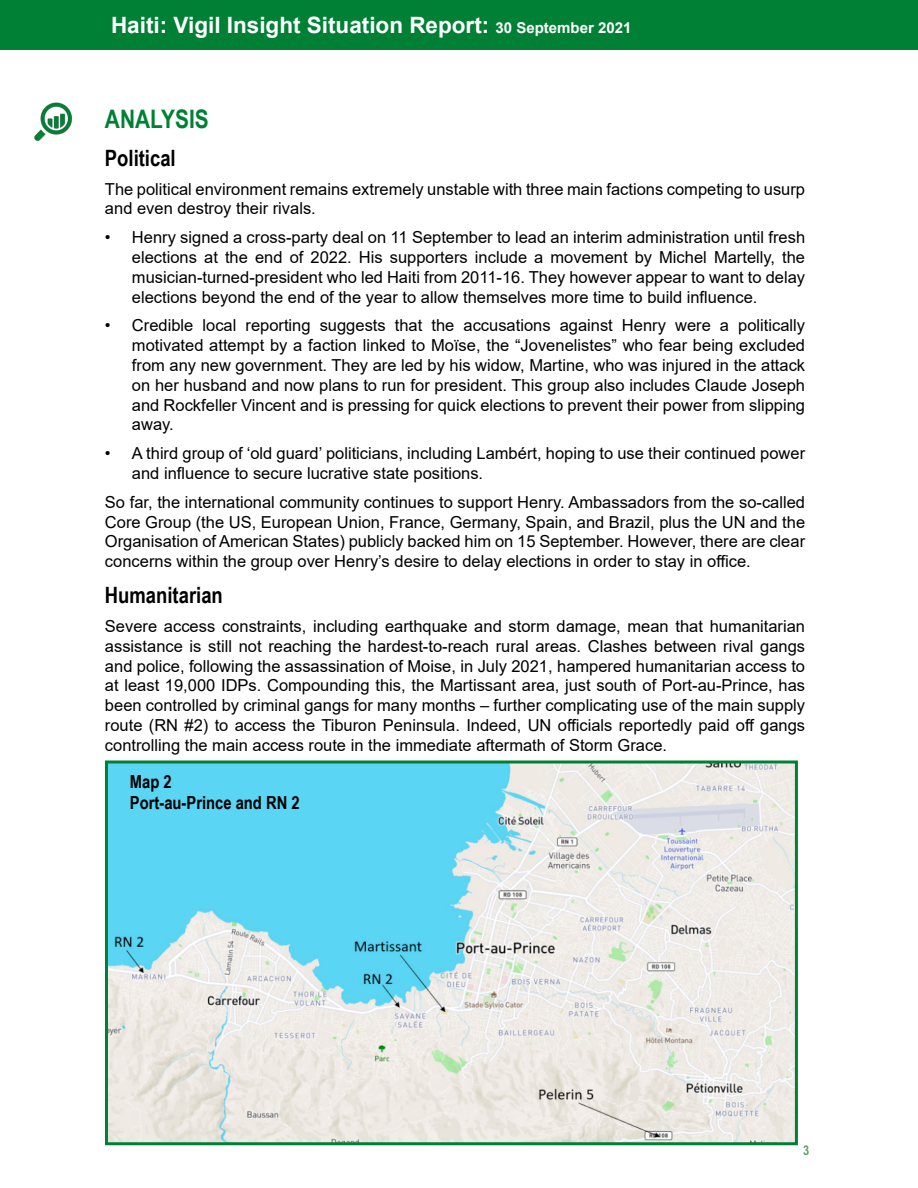
<style>
.page{position:relative;width:918px;height:1188px;background:#fff}
.page>*{position:absolute;margin:0;border:0;box-sizing:border-box;transform-origin:0 0}
.t1{font:700 25.5px "Arial Narrow";color:#008034}
.t2{font:700 22.5px "Arial";color:#fff}
.t3{font:700 22.5px "Arial Narrow";color:#000}
.t4{font:700 18px/21.6px "Arial Narrow";color:#000}
.t5{font:16.5px/19.8px "Arial";color:#000;text-align:justify}
.t6{font:700 13.5px "Arial Narrow";color:#58a06a}
.s1{font-size:15px}
</style>
<div class="page">
<div style="left:0;top:0;width:918px;height:50px;background:#008034"></div>
<img style="left:34px;top:102px;width:38px;height:39px">
<img style="left:109px;top:764px;width:685px;height:377px">
<div style="left:105px;top:760px;width:693px;height:385px;border:3px solid #008034"></div>
<h2 class="t2" style="left:111px;top:9px;width:522px">Haiti: Vigil Insight Situation Report: <span class="s1">30 September 2021</span></h2>
<h1 class="t1" style="left:105px;top:100px;width:105px">ANALYSIS</h1>
<h2 class="t3" style="left:105px;top:141px;width:72px">Political</h2>
<p class="t5" style="left:105px;top:179px;width:702px">The political environment remains extremely unstable with three main factions competing to usurp and even destroy their rivals.</p>
<p class="t5" style="left:132px;top:227px;width:675px;text-indent:-27px">• Henry signed a cross-party deal on 11 September to lead an interim administration until fresh elections at the end of 2022. His supporters include a movement by Michel Martelly, the musician-turned-president who led Haiti from 2011-16. They however appear to want to delay elections beyond the end of the year to allow themselves more time to build influence.</p>
<p class="t5" style="left:132px;top:316px;width:675px;text-indent:-27px">• Credible local reporting suggests that the accusations against Henry were a politically motivated attempt by a faction linked to Moïse, the “Jovenelistes” who fear being excluded from any new government. They are led by his widow, Martine, who was injured in the attack on her husband and now plans to run for president. This group also includes Claude Joseph and Rockfeller Vincent and is pressing for quick elections to prevent their power from slipping away.</p>
<p class="t5" style="left:132px;top:443px;width:675px;text-indent:-27px">• A third group of ‘old guard’ politicians, including Lambért, hoping to use their continued power and influence to secure lucrative state positions.</p>
<p class="t5" style="left:105px;top:492px;width:702px">So far, the international community continues to support Henry. Ambassadors from the so-called Core Group (the US, European Union, France, Germany, Spain, and Brazil, plus the UN and the Organisation of American States) publicly backed him on 15 September. However, there are clear concerns within the group over Henry’s desire to delay elections in order to stay in office.</p>
<h2 class="t3" style="left:105px;top:578px;width:119px">Humanitarian</h2>
<p class="t5" style="left:105px;top:616px;width:702px">Severe access constraints, including earthquake and storm damage, mean that humanitarian assistance is still not reaching the hardest-to-reach rural areas. Clashes between rival gangs and police, following the assassination of Moise, in July 2021, hampered humanitarian access to at least 19,000 IDPs. Compounding this, the Martissant area, just south of Port-au-Prince, has been controlled by criminal gangs for many months – further complicating use of the main supply route (RN #2) to access the Tiburon Peninsula. Indeed, UN officials reportedly paid off gangs controlling the main access route in the immediate aftermath of Storm Grace.</p>
<p class="t4" style="left:130px;top:770px;width:171px">Map 2<br>Port-au-Prince and RN 2</p>
<p class="t6" style="left:803px;top:1140px;width:8px">3</p>
</div>
